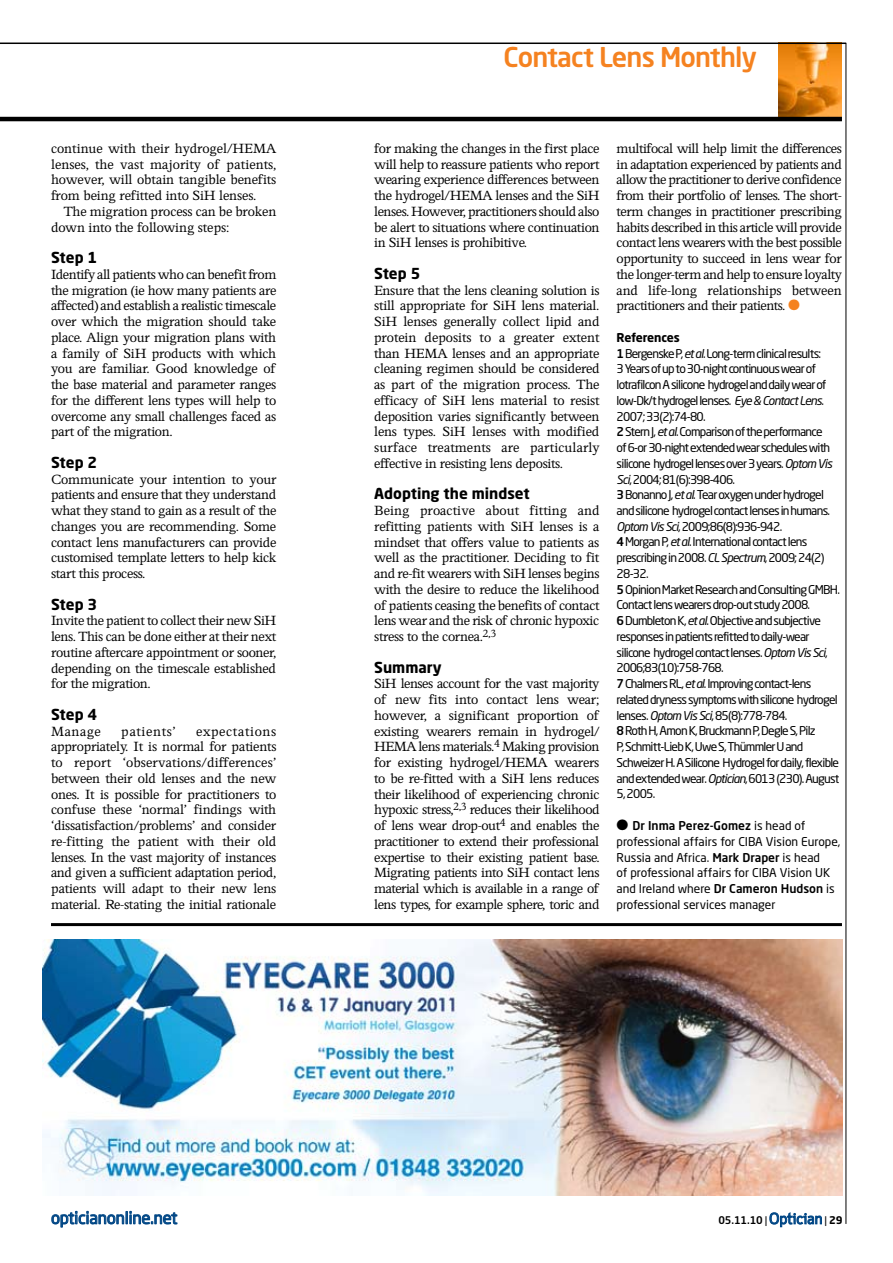
<style>
.page{position:relative;width:893px;height:1263px;background:#fff}
.page>*{position:absolute;margin:0;border:0;box-sizing:border-box;transform-origin:0 0}
.t1{font:500 27px "Neo Sans Std";letter-spacing:-.03em;color:#f58220}
.t2{font:16.5px "Neo Sans Std";letter-spacing:-.01em;color:#004685}
.t3{font:15px/15.8px "Perrywood MT Std";letter-spacing:-.025em;color:#000;text-align:justify}
.t4{font:700 15px "Neo Sans Std";color:#000}
.t5{font:15px "Perrywood MT Std";letter-spacing:.035em;color:#000}
.t6{font:12px/15.8px "Neo Sans Std";letter-spacing:-.06em;color:#000}
.t7{font:12px/15.8px "Neo Sans Std";color:#000}
.t8{font:500 10.5px "Neo Sans Std";color:#000}
.s1{color:#f58220}
.s2{font-weight:700}
.s3{font-weight:500}
.s4{font-style:italic}
.s5{font-weight:400}
.s6{font-family:"Felbridge Std";font-weight:400;font-size:15px;color:#004685}
</style>
<div class="page">
<img style="left:778px;top:44px;width:64px;height:73px">
<hr style="left:846px;top:43px;width:1px;height:1181px;background:#000">
<svg style="left:769px;top:1212px;width:53px;height:15px"></svg>
<hr style="left:0;top:117px;width:842px;height:4px;background:#000">
<hr style="left:0;top:43px;width:846px;height:1px;background:#000">
<svg style="left:51px;top:1211px;width:127px;height:17px"></svg>
<hr style="left:51px;top:923px;width:791px;height:3px;background:#000">
<img style="left:42px;top:939px;width:801px;height:257px">
<p class="t3" style="left:51px;top:140px;width:227px">continue with their hydrogel/HEMA lenses, the vast majority of patients, however, will obtain tangible benefits from being refitted into SiH lenses.</p>
<p class="t3" style="left:51px;top:203px;width:227px;text-indent:13px">The migration process can be broken down into the following steps:</p>
<p class="t4" style="left:51px;top:248px;width:48px">Step 1</p>
<p class="t3" style="left:51px;top:266px;width:227px">Identify all patients who can benefit from the migration (ie how many patients are affected) and establish a realistic timescale over which the migration should take place. Align your migration plans with a family of SiH products with which you are familiar. Good knowledge of the base material and parameter ranges for the different lens types will help to overcome any small challenges faced as part of the migration.</p>
<p class="t4" style="left:51px;top:453px;width:48px">Step 2</p>
<p class="t3" style="left:51px;top:471px;width:227px">Communicate your intention to your patients and ensure that they understand what they stand to gain as a result of the changes you are recommending. Some contact lens manufacturers can provide customised template letters to help kick start this process.</p>
<p class="t4" style="left:51px;top:594px;width:48px">Step 3</p>
<p class="t3" style="left:51px;top:613px;width:227px">Invite the patient to collect their new SiH lens. This can be done either at their next routine aftercare appointment or sooner, depending on the timescale established for the migration.</p>
<p class="t4" style="left:51px;top:705px;width:48px">Step 4</p>
<p class="t3" style="left:51px;top:723px;width:51px">Manage</p>
<p class="t5" style="left:121px;top:723px;width:56px">patients’</p>
<p class="t3" style="left:51px;top:723px;width:227px;text-indent:145px">expectations appropriately. It is normal for patients to report ‘observations/differences’ between their old lenses and the new ones. It is possible for practitioners to confuse these ‘normal’ findings with ‘dissatisfaction/problems’ and consider re-fitting the patient with their old lenses. In the vast majority of instances and given a sufficient adaptation period, patients will adapt to their new lens material. Re-stating the initial rationale</p>
<h1 class="t1" style="left:503px;top:40px;width:255px">Contact Lens Monthly</h1>
<p class="t3" style="left:374px;top:140px;width:227px">for making the changes in the first place will help to reassure patients who report wearing experience differences between the hydrogel/HEMA lenses and the SiH lenses. However, practitioners should also be alert to situations where continuation in SiH lenses is prohibitive.</p>
<p class="t4" style="left:374px;top:264px;width:48px">Step 5</p>
<p class="t3" style="left:374px;top:282px;width:227px">Ensure that the lens cleaning solution is still appropriate for SiH lens material.<br>SiH lenses generally collect lipid and protein deposits to a greater extent than HEMA lenses and an appropriate cleaning regimen should be considered as part of the migration process. The efficacy of SiH lens material to resist deposition varies significantly between lens types. SiH lenses with modified surface treatments are particularly effective in resisting lens deposits.</p>
<p class="t4" style="left:374px;top:484px;width:157px">Adopting the mindset</p>
<p class="t3" style="left:374px;top:502px;width:227px">Being proactive about fitting and refitting patients with SiH lenses is a mindset that offers value to patients as well as the practitioner. Deciding to fit and re-fit wearers with SiH lenses begins with the desire to reduce the likelihood of patients ceasing the benefits of contact lens wear and the risk of chronic hypoxic stress to the cornea.<sup>2,3</sup></p>
<p class="t4" style="left:374px;top:657px;width:69px">Summary</p>
<p class="t3" style="left:374px;top:676px;width:227px">SiH lenses account for the vast majority of new fits into contact lens wear; however, a significant proportion of existing wearers remain in hydrogel/ HEMA lens materials.<sup>4</sup> Making provision for existing hydrogel/HEMA wearers to be re-fitted with a SiH lens reduces their likelihood of experiencing chronic hypoxic stress,<sup>2,3</sup> reduces their likelihood of lens wear drop-out<sup>4</sup> and enables the practitioner to extend their professional expertise to their existing patient base.<br>Migrating patients into SiH contact lens material which is available in a range of lens types, for example sphere, toric and</p>
<p class="t3" style="left:617px;top:140px;width:227px">multifocal will help limit the differences in adaptation experienced by patients and allow the practitioner to derive confidence from their portfolio of lenses. The short&shy;term changes in practitioner prescribing habits described in this article will provide contact lens wearers with the best possible opportunity to succeed in lens wear for the longer-term and help to ensure loyalty and life-long relationships between practitioners and their patients. <span class="s1">●</span></p>
<p class="t6" style="left:617px;top:329px;width:225px"><span class="s2">References<br></span><span class="s3">1</span> Bergenske P, <span class="s4">et al</span>. Long-term clinical results:<br>3 Years of up to 30-night continuous wear of lotrafilcon A silicone hydrogel and daily wear of low-Dk/t hydrogel lenses. <span class="s4">Eye &amp; Contact Lens</span>.<br>2007; 33(2):74-80.<br><span class="s3">2</span> Stern J, <span class="s4">et al</span>. Comparison of the performance<br>of 6-or 30-night extended wear schedules with silicone hydrogel lenses over 3 years. <span class="s4">Optom Vis Sci</span>, 2004; 81(6):398-406.<br><span class="s3">3</span> Bonanno J, <span class="s4">et al</span>. Tear oxygen under hydrogel and silicone hydrogel contact lenses in humans.<br><span class="s4">Optom Vis Sci</span>, 2009;86(8):936-942.<br><span class="s3">4</span> Morgan P, <span class="s4">et al</span>. International contact lens prescribing in 2008. <span class="s4">CL Spectrum</span>, 2009; 24(2)<br>28-32.<br><span class="s3">5</span> Opinion Market Research and Consulting GMBH.<br>Contact lens wearers drop-out study 2008.<br><span class="s3">6</span> Dumbleton K, <span class="s4">et al</span>. Objective and subjective responses in patients refitted to daily-wear silicone hydrogel contact lenses. <span class="s4">Optom Vis Sci</span>, 2006;83(10):758-768.<br><span class="s3">7</span> Chalmers RL, <span class="s4">et al</span>. Improving contact-lens related dryness symptoms with silicone hydrogel lenses. <span class="s4">Optom Vis Sci</span>, 85(8):778-784.<br><span class="s3">8</span> Roth H, Amon K, Bruckmann P, Degle S, Pilz<br>P, Schmitt-Lieb K, Uwe S, Thümmler U and Schweizer H. A Silicone Hydrogel for daily, flexible and extended wear. <span class="s4">Optician</span>, 6013 (230). August 5, 2005.</p>
<p class="t7" style="left:617px;top:818px;width:225px">● <span class="s3">Dr Inma Perez-Gomez</span> is head of professional affairs for CIBA Vision Europe, Russia and Africa. <span class="s3">Mark Draper</span> is head<br>of professional affairs for CIBA Vision UK and Ireland where <span class="s3">Dr Cameron Hudson</span> is professional services manager</p>
<p class="t2" style="left:51px;top:1208px;width:128px">opticianonline.net</p>
<p class="t8" style="left:718px;top:1213px;width:126px">05.11.10 <span class="s5">|</span> <span class="s6">Optician</span> <span class="s5">|</span> <span class="s2">29</span></p>
</div>
